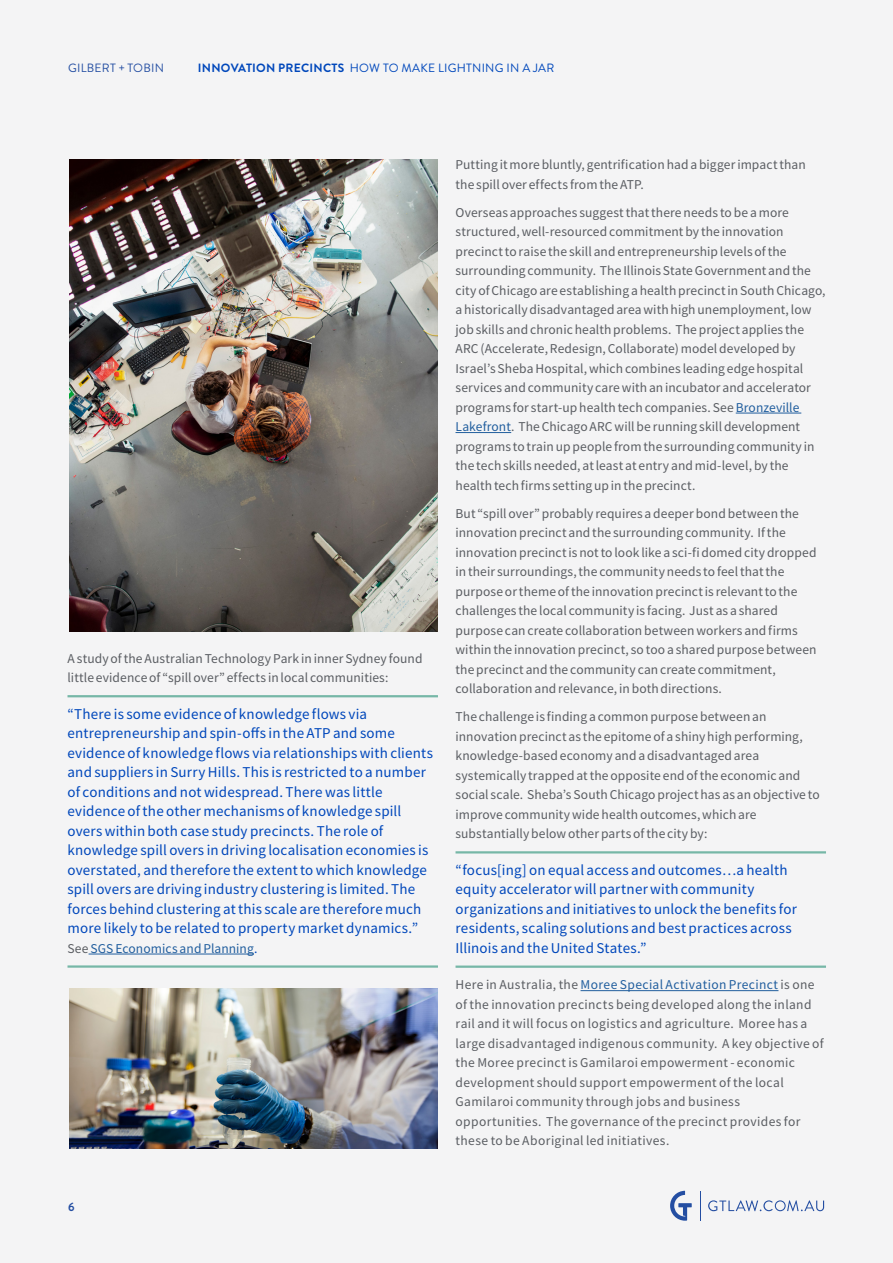
<style>
.page{position:relative;width:893px;height:1263px;background:#f4f4f5}
.page>*{position:absolute;margin:0;border:0;box-sizing:border-box;transform-origin:0 0}
.pull_out_paragraph{font:15px/19.5px "Source Sans Pro";letter-spacing:.015em;color:#0047bb}
.Body_copy_Pos{font:13.5px/19.5px "Source Sans Pro";letter-spacing:.01em;color:#5a5d62}
.Body_copy_Pos-2{font:13.5px/19.5px "Source Sans Pro";letter-spacing:.03em;color:#5a5d62}
.pull_out_paragraph-2{font:13.5px "Source Sans Pro";letter-spacing:.005em;color:#215e9e}
.t1{font:12px "Brandon Grotesque";letter-spacing:.02em;color:#0047bb}
.t2{font:12px "Brandon Grotesque";letter-spacing:.02em;color:#244ea2}
.t3{font:700 12px "Brandon Grotesque";color:#244ea2}
.s1{font-weight:700}
.s2{color:#5a5d62}
.s3{color:#0047bb}
.s4{color:#215e9e}
</style>
<div class="page">
<svg style="left:670px;top:1191px;width:22px;height:30px"></svg>
<hr style="left:700px;top:1191px;width:1px;height:30px;background:#244ea2">
<svg style="left:708px;top:1200px;width:116px;height:11px"></svg>
<hr style="left:68px;top:695px;width:370px;height:2px;background:#76b7a7">
<hr style="left:68px;top:965px;width:370px;height:3px;background:#76b7a7">
<hr style="left:89px;top:954px;width:165px;height:1px;background:#215e9e">
<hr style="left:736px;top:413px;width:65px;height:1px;background:#215e9e">
<hr style="left:455px;top:432px;width:56px;height:1px;background:#215e9e">
<hr style="left:455px;top:851px;width:371px;height:2px;background:#76b7a7">
<hr style="left:455px;top:965px;width:371px;height:3px;background:#76b7a7">
<hr style="left:581px;top:990px;width:197px;height:1px;background:#215e9e">
<img style="left:69px;top:159px;width:369px;height:472px">
<img style="left:69px;top:989px;width:369px;height:159px">
<p class="t2" style="left:68px;top:60px;width:97px">GILBERT + TOBIN</p>
<p class="t1" style="left:198px;top:60px;width:358px"><span class="s1">INNOVATION PRECINCTS</span> HOW TO MAKE LIGHTNING IN A JAR</p>
<p class="Body_copy_Pos" style="left:68px;top:648px;width:357px">A study of the Australian Technology Park in inner Sydney found little evidence of “spill over” effects in local communities:</p>
<p class="pull_out_paragraph" style="left:68px;top:704px;width:367px">“There is some evidence of knowledge flows via entrepreneurship and spin-offs in the ATP and some evidence of knowledge flows via relationships with clients and suppliers in Surry Hills. This is restricted to a number of conditions and not widespread. There was little evidence of the other mechanisms of knowledge spill overs within both case study precincts. The role of knowledge spill overs in driving localisation economies is overstated, and therefore the extent to which knowledge spill overs are driving industry clustering is limited. The forces behind clustering at this scale are therefore much more likely to be related to property market dynamics.”</p>
<p class="pull_out_paragraph-2" style="left:68px;top:939px;width:191px"><span class="s2">See</span> SGS Economics and Planning<span class="s3">.</span></p>
<p class="t3" style="left:68px;top:1199px;width:8px">6</p>
<p class="Body_copy_Pos" style="left:455px;top:155px;width:352px">Putting it more bluntly, gentrification had a bigger impact than the spill over effects from the ATP.</p>
<p class="Body_copy_Pos" style="left:455px;top:202px;width:372px">Overseas approaches suggest that there needs to be a more structured, well-resourced commitment by the innovation precinct to raise the skill and entrepreneurship levels of the surrounding community. The Illinois State Government and the city of Chicago are establishing a health precinct in South Chicago, a historically disadvantaged area with high unemployment, low job skills and chronic health problems. The project applies the ARC (Accelerate, Redesign, Collaborate) model developed by Israel’s Sheba Hospital, which combines leading edge hospital services and community care with an incubator and accelerator programs for start-up health tech companies. See <span class="s4">Bronzeville Lakefront</span>. The Chicago ARC will be running skill development programs to train up people from the surrounding community in the tech skills needed, at least at entry and mid-level, by the health tech firms setting up in the precinct.</p>
<p class="Body_copy_Pos" style="left:455px;top:503px;width:363px">But “spill over” probably requires a deeper bond between the innovation precinct and the surrounding community. If the innovation precinct is not to look like a sci-fi domed city dropped in their surroundings, the community needs to feel that the purpose or theme of the innovation precinct is relevant to the challenges the local community is facing. Just as a shared purpose can create collaboration between workers and firms within the innovation precinct, so too a shared purpose between the precinct and the community can create commitment, collaboration and relevance, in both directions.</p>
<p class="Body_copy_Pos" style="left:455px;top:707px;width:366px">The challenge is finding a common purpose between an innovation precinct as the epitome of a shiny high performing, knowledge-based economy and a disadvantaged area systemically trapped at the opposite end of the economic and social scale. Sheba’s South Chicago project has as an objective to improve community wide health outcomes, which are substantially below other parts of the city by:</p>
<p class="pull_out_paragraph" style="left:455px;top:860px;width:343px">“focus[ing] on equal access and outcomes…a health equity accelerator will partner with community organizations and initiatives to unlock the benefits for residents, scaling solutions and best practices across Illinois and the United States.”</p>
<p class="Body_copy_Pos-2" style="left:455px;top:975px;width:370px">Here in Australia, the <span class="s4">Moree Special Activation Precinct</span> is one of the innovation precincts being developed along the inland rail and it will focus on logistics and agriculture. Moree has a large disadvantaged indigenous community. A key objective of the Moree precinct is Gamilaroi empowerment - economic development should support empowerment of the local Gamilaroi community through jobs and business opportunities. The governance of the precinct provides for these to be Aboriginal led initiatives.</p>
</div>
